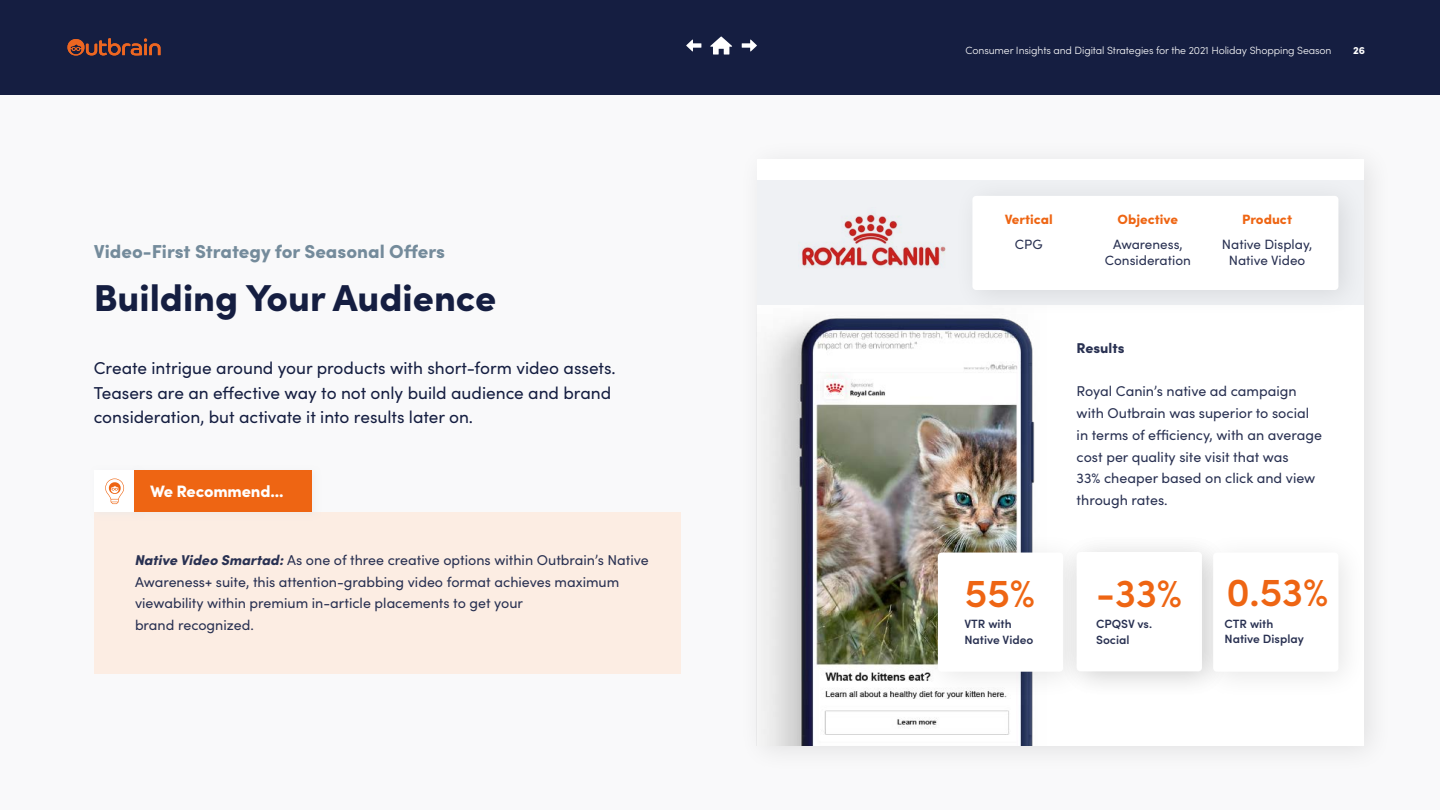
<style>
.page{position:relative;width:1440px;height:810px;background:#f9f9fa}
.page>*{position:absolute;margin:0;border:0;box-sizing:border-box;transform-origin:0 0}
.t1{font:600 39.75px "Sofia Pro";color:#ee6513}
.t2{font:900 37.5px "Sofia Pro";color:#151e41}
.t3{font:900 18.75px "Sofia Pro";color:#748b9b}
.t4{font:17.25px/24.8px "Sofia Pro";color:#151e41}
.t5{font:900 16.5px "Sofia Pro";letter-spacing:-.01em;color:#fff}
.t6{font:14.25px/21.8px "Sofia Pro";color:#293152}
.t7{font:900 14.25px "Sofia Pro";color:#293152}
.t8{font:13.5px/16.2px "Sofia Pro";color:#293152;text-align:center}
.t9{font:900 13.5px "Sofia Pro";color:#ee6513}
.t10{font:600 12px/15.8px "Sofia Pro";color:#293152}
.t11{font:300 10.5px "Sofia Pro";letter-spacing:-.01em;color:#fff}
.t12{font:900 10.5px "Sofia Pro";color:#fff}
.s1{font-weight:900;font-style:italic}
</style>
<div class="page">
<div style="left:0;top:0;width:1440px;height:95px;background:#151e41"></div>
<svg style="left:68px;top:38px;width:92px;height:18px"></svg>
<svg style="left:710px;top:37px;width:22px;height:18px"></svg>
<div style="left:757px;top:159px;width:606px;height:586px;background:#fff"></div>
<img style="left:758px;top:318px;width:277px;height:427px">
<svg style="left:686px;top:40px;width:15px;height:11px"></svg>
<svg style="left:742px;top:40px;width:15px;height:11px"></svg>
<div style="left:757px;top:180px;width:607px;height:125px;background:#eff1f4"></div>
<div style="left:952px;top:174px;width:417px;height:145px;background:#000;opacity:.1"></div>
<div style="left:972px;top:196px;width:366px;height:94px;background:#fff;border-radius:4px"></div>
<div style="left:94px;top:512px;width:587px;height:162px;background:#fcede3"></div>
<div style="left:90px;top:465px;width:55px;height:56px;background:#e5e8ed;opacity:.5"></div>
<div style="left:94px;top:470px;width:42px;height:42px;background:#fff"></div>
<svg style="left:105px;top:479px;width:19px;height:25px"></svg>
<div style="left:130px;top:465px;width:192px;height:56px;background:#e5e8ed;opacity:.5"></div>
<div style="left:134px;top:470px;width:178px;height:42px;background:#ee6513"></div>
<img style="left:801px;top:213px;width:145px;height:55px">
<div style="left:918px;top:531px;width:176px;height:170px;background:#000;opacity:.1"></div>
<div style="left:938px;top:553px;width:125px;height:119px;background:#fff;border-radius:4px"></div>
<div style="left:1057px;top:531px;width:176px;height:169px;background:#000;opacity:.1"></div>
<div style="left:1077px;top:552px;width:125px;height:119px;background:#fff;border-radius:4px"></div>
<div style="left:1193px;top:531px;width:176px;height:170px;background:#000;opacity:.1"></div>
<div style="left:1213px;top:553px;width:125px;height:119px;background:#fff;border-radius:4px"></div>
<h3 class="t3" style="left:94px;top:237px;width:353px">Video-First Strategy for Seasonal Offers</h3>
<h2 class="t2" style="left:94px;top:268px;width:404px">Building Your Audience</h2>
<p class="t4" style="left:94px;top:355px;width:524px">Create intrigue around your products with short-form video assets.<br>Teasers are an effective way to not only build audience and brand consideration, but activate it into results later on.</p>
<p class="t5" style="left:150px;top:478px;width:135px">We Recommend...</p>
<p class="t6" style="left:135px;top:548px;width:515px"><span class="s1">Native Video Smartad:</span> As one of three creative options within Outbrain’s Native Awareness+ suite, this attention-grabbing video format achieves maximum viewability within premium in-article placements to get your<br>brand recognized.</p>
<p class="t11" style="left:965px;top:43px;width:368px">Consumer Insights and Digital Strategies for the 2021 Holiday Shopping Season</p>
<p class="t12" style="left:1353px;top:42px;width:13px">26</p>
<p class="t9" style="left:1005px;top:209px;width:50px">Vertical</p>
<p class="t8" style="left:1015px;top:236px;width:29px">CPG</p>
<p class="t9" style="left:1118px;top:209px;width:62px">Objective</p>
<p class="t8" style="left:1105px;top:236px;width:88px">Awareness,<br>Consideration</p>
<p class="t9" style="left:1242px;top:209px;width:51px">Product</p>
<p class="t8" style="left:1222px;top:236px;width:92px">Native Display,<br>Native Video</p>
<h1 class="t1" style="left:965px;top:563px;width:72px">55%</h1>
<p class="t10" style="left:964px;top:615px;width:70px">VTR with<br>Native Video</p>
<p class="t7" style="left:1077px;top:337px;width:49px">Results</p>
<p class="t6" style="left:1077px;top:380px;width:247px">Royal Canin’s native ad campaign with Outbrain was superior to social in terms of efficiency, with an average cost per quality site visit that was<br>33% cheaper based on click and view through rates.</p>
<h1 class="t1" style="left:1096px;top:563px;width:87px">-33%</h1>
<h1 class="t1" style="left:1104px;top:563px;width:72px">55%</h1>
<h1 class="t1" style="left:1227px;top:562px;width:103px">0.53%</h1>
<p class="t10" style="left:1103px;top:615px;width:49px">VTR with</p>
<p class="t10" style="left:1096px;top:615px;width:57px">CPQSV vs.<br>Social</p>
<p class="t10" style="left:1225px;top:615px;width:81px">CTR with<br>Native Display</p>
</div>
